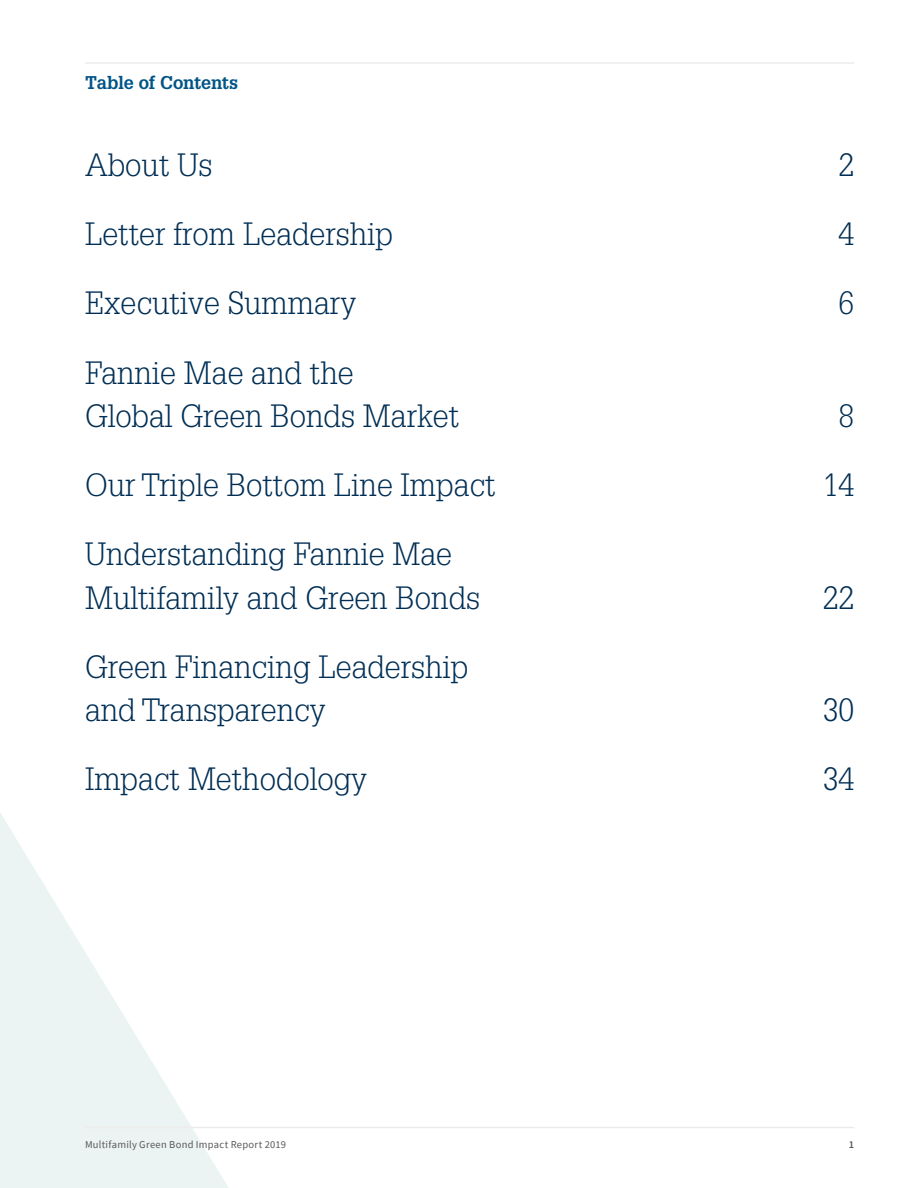
<style>
.page{position:relative;width:918px;height:1188px;background:#fff}
.page>*{position:absolute;margin:0;border:0;box-sizing:border-box;transform-origin:0 0}
.t1{font:300 31.5px/43.5px "Glypha LT Std";color:#002e54}
.t2{font:700 18px "Glypha LT Std";letter-spacing:-.015em;color:#015487}
.t3{font:10.5px "Source Sans Pro";letter-spacing:.025em;color:#57585a}
.t4{font:600 10.5px "Source Sans Pro";color:#57585a}
</style>
<div class="page">
<svg style="left:0;top:813px;width:229px;height:375px;fill:#f4f8f8"></svg>
<hr style="left:85px;top:1127px;width:769px;height:1px;background:#ecedea">
<hr style="left:85px;top:62px;width:769px;height:2px;background:#ecedea">
<h1 class="t2" style="left:85px;top:72px;width:155px">Table of Contents</h1>
<p class="t1" style="left:85px;top:144px;width:129px">About Us</p>
<p class="t1" style="left:838px;top:144px;width:17px">2</p>
<p class="t1" style="left:85px;top:213px;width:310px">Letter from Leadership</p>
<p class="t1" style="left:838px;top:213px;width:17px">4</p>
<p class="t1" style="left:85px;top:282px;width:273px">Executive Summary</p>
<p class="t1" style="left:838px;top:282px;width:17px">6</p>
<p class="t1" style="left:85px;top:351px;width:376px">Fannie Mae and the<br>Global Green Bonds Market</p>
<p class="t1" style="left:838px;top:395px;width:17px">8</p>
<p class="t1" style="left:85px;top:464px;width:412px">Our Triple Bottom Line Impact</p>
<p class="t1" style="left:823px;top:464px;width:33px">14</p>
<p class="t1" style="left:85px;top:533px;width:397px">Understanding Fannie Mae<br>Multifamily and Green Bonds</p>
<p class="t1" style="left:85px;top:645px;width:385px">Green Financing Leadership and Transparency</p>
<p class="t1" style="left:823px;top:576px;width:33px">22</p>
<p class="t1" style="left:823px;top:689px;width:33px">30</p>
<p class="t1" style="left:85px;top:758px;width:283px">Impact Methodology</p>
<p class="t1" style="left:823px;top:758px;width:33px">34</p>
<p class="t3" style="left:85px;top:1138px;width:203px">Multifamily Green Bond Impact Report 2019</p>
<p class="t4" style="left:849px;top:1138px;width:7px">1</p>
</div>
